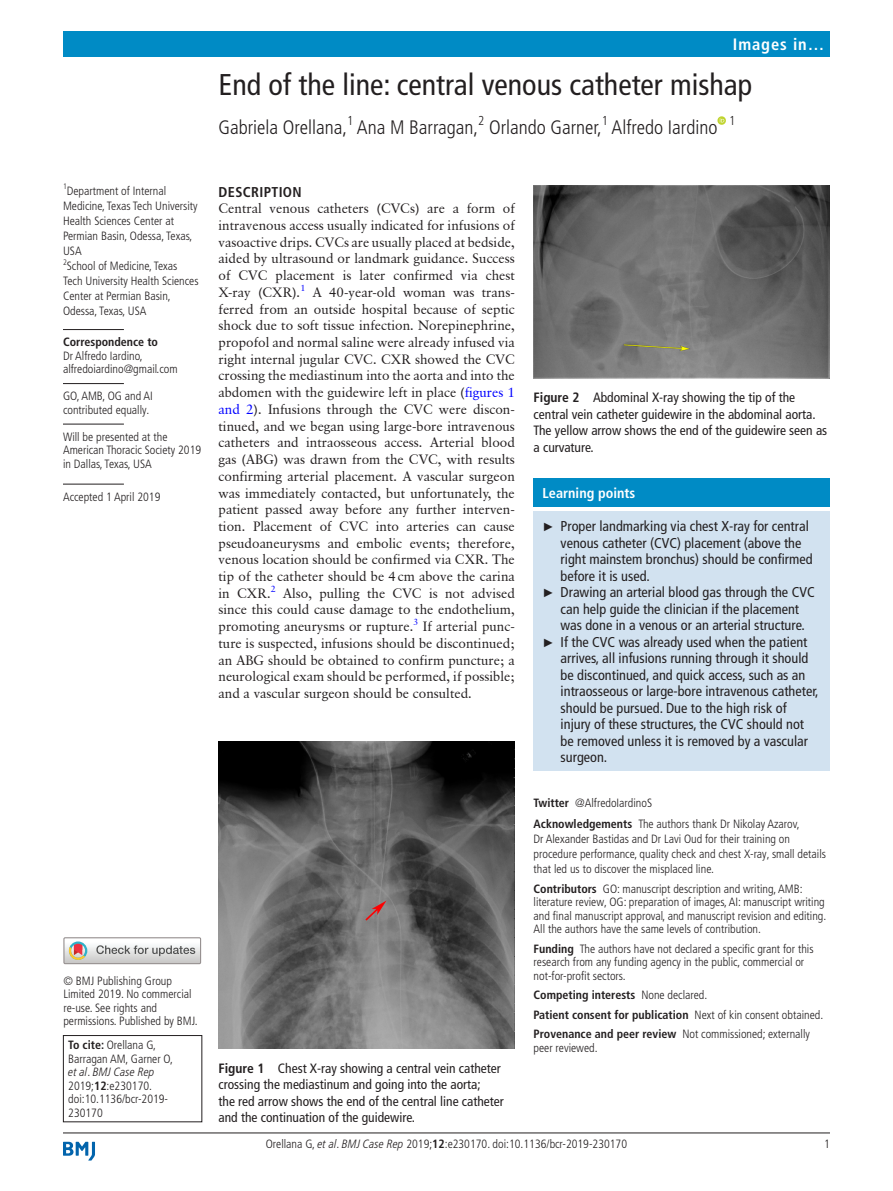
<style>
.page{position:relative;width:893px;height:1191px;background:#fff}
.page>*{position:absolute;margin:0;border:0;box-sizing:border-box;transform-origin:0 0}
.t1{font:condensed 30px "Frutiger LT Pro";color:#231f20}
.t2{font:300 condensed 19.5px "Frutiger LT Pro";color:#231f20}
.t3{font:700 condensed 16.5px "Frutiger LT Std";letter-spacing:.055em;color:#fff}
.t4{font:condensed 14.25px "Frutiger LT Pro";color:#231f20}
.t5{font:700 condensed 14.25px "Frutiger LT Pro";color:#fff}
.t6{font:700 condensed 14.25px "Frutiger LT Pro";letter-spacing:.025em;color:#231f20}
.t7{font:13.5px/16.6px "Classical Garamond BT";color:#231f20;text-align:justify}
.t8{font:condensed 13.5px/16.5px "Frutiger LT Pro";color:#231f20}
.t9{font:300 condensed 12px/13.5px "Frutiger LT Pro";color:#231f20}
.t10{font:700 condensed 12px/19.5px "Frutiger LT Pro";color:#231f20}
.t11{font:9px "Classical Garamond BT";color:#00f}
.s1{font-weight:700}
.s2{font-style:italic}
.s3{color:#00f}
.s4{font-family:"Arial";font-stretch:normal;font-size:12px}
.s5{font-weight:300}
</style>
<div class="page">
<hr style="left:63px;top:1132px;width:767px;height:1px;background:#231f20">
<svg style="left:63px;top:1141px;width:32px;height:19px"></svg>
<svg style="left:717px;top:116px;width:9px;height:9px"></svg>
<div style="left:63px;top:31px;width:767px;height:25px;background:#008bc5"></div>
<div style="left:63px;top:1035px;width:139px;height:87px;border:1px solid #231f20"></div>
<hr style="left:63px;top:329px;width:61px;height:1px;background:#231f20">
<hr style="left:63px;top:383px;width:61px;height:1px;background:#231f20">
<hr style="left:63px;top:424px;width:61px;height:1px;background:#231f20">
<hr style="left:63px;top:484px;width:61px;height:1px;background:#231f20">
<div style="left:63px;top:937px;width:138px;height:27px;border:1px solid #969090"></div>
<svg style="left:64px;top:937px;width:137px;height:26px"></svg>
<img style="left:219px;top:741px;width:296px;height:307px">
<img style="left:534px;top:186px;width:296px;height:192px">
<div style="left:534px;top:478px;width:296px;height:29px;background:#008bc5"></div>
<div style="left:534px;top:511px;width:296px;height:260px;background:#d2e2f0"></div>
<p class="t3" style="left:733px;top:34px;width:93px">Images in…</p>
<h1 class="t1" style="left:219px;top:67px;width:535px">End of the line: central venous catheter mishap</h1>
<h2 class="t2" style="left:219px;top:116px;width:518px">Gabriela Orellana,<sup>1</sup> Ana M Barragan,<sup>2</sup> Orlando Garner,<sup>1</sup> Alfredo Iardino <sup>1</sup></h2>
<p class="t9" style="left:63px;top:183px;width:137px;line-height:15px"><sup>1</sup>Department of Internal<br>Medicine, Texas Tech University<br>Health Sciences Center at<br>Permian Basin, Odessa, Texas,<br>USA<br><sup>2</sup>School of Medicine, Texas<br>Tech University Health Sciences<br>Center at Permian Basin,<br>Odessa, Texas, USA</p>
<p class="t10" style="left:63px;top:332px;width:97px">Correspondence to</p>
<p class="t9" style="left:63px;top:349px;width:116px">Dr Alfredo Iardino, alfredoiardino@gmail.com</p>
<p class="t9" style="left:63px;top:390px;width:91px">GO, AMB, OG and AI contributed equally.</p>
<p class="t9" style="left:63px;top:430px;width:140px">Will be presented at the<br>American Thoracic Society 2019 in Dallas, Texas, USA</p>
<p class="t9" style="left:63px;top:490px;width:99px">Accepted 1 April 2019</p>
<p class="t9" style="left:63px;top:973px;width:136px">© BMJ Publishing Group<br>Limited 2019. No commercial re-use. See rights and permissions. Published by BMJ.</p>
<p class="t9" style="left:68px;top:1038px;width:106px"><span class="s1">To cite:</span> Orellana G,<br>Barragan AM, Garner O, <span class="s2">et al</span>. <span class="s2">BMJ Case Rep<br></span>2019;<span class="s1">12</span>:e230170. doi:10.1136/bcr-2019-<br>230170</p>
<p class="t6" style="left:219px;top:183px;width:85px">Description</p>
<p class="t7" style="left:219px;top:200px;width:298px">Central venous catheters (CVCs) are a form of intravenous access usually indicated for infusions of vasoactive drips. CVCs are usually placed at bedside, aided by ultrasound or landmark guidance. Success of CVC placement is later confirmed via chest X-ray (CXR).</p>
<p class="t11" style="left:300px;top:282px;width:6px">1</p>
<p class="t7" style="left:219px;top:284px;width:298px;text-indent:94px">A 40-year-old woman was trans&shy;ferred from an outside hospital because of septic shock due to soft tissue infection. Norepinephrine, propofol and normal saline were already infused via right internal jugular CVC. CXR showed the CVC crossing the mediastinum into the aorta and into the abdomen with the guidewire left in place (<span class="s3">figures 1 and 2</span>). Infusions through the CVC were discon&shy;tinued, and we began using large-bore intravenous catheters and intraosseous access. Arterial blood gas (ABG) was drawn from the CVC, with results confirming arterial placement. A vascular surgeon was immediately contacted, but unfortunately, the patient passed away before any further interven&shy;tion. Placement of CVC into arteries can cause pseudoaneurysms and embolic events; therefore, venous location should be confirmed via CXR. The tip of the catheter should be 4cm above the carina in CXR.</p>
<p class="t11" style="left:271px;top:583px;width:6px">2</p>
<p class="t7" style="left:219px;top:584px;width:298px;text-indent:65px">Also, pulling the CVC is not advised since this could cause damage to the endothelium, promoting aneurysms or rupture.</p>
<p class="t11" style="left:413px;top:616px;width:6px">3</p>
<p class="t7" style="left:219px;top:618px;width:298px;text-indent:204px">If arterial punc&shy;ture is suspected, infusions should be discontinued; an ABG should be obtained to confirm puncture; a neurological exam should be performed, if possible; and a vascular surgeon should be consulted.</p>
<p class="t8" style="left:219px;top:1059px;width:287px"><span class="s1">Figure 1</span> Chest X-ray showing a central vein catheter crossing the mediastinum and going into the aorta;<br>the red arrow shows the end of the central line catheter and the continuation of the guidewire.</p>
<p class="t8" style="left:534px;top:389px;width:295px"><span class="s1">Figure 2</span> Abdominal X-ray showing the tip of the central vein catheter guidewire in the abdominal aorta.<br>The yellow arrow shows the end of the guidewire seen as a curvature.</p>
<p class="t5" style="left:543px;top:485px;width:94px">Learning points</p>
<p class="t4" style="left:543px;top:518px;width:268px"><span class="s4">►</span> Proper landmarking via chest X-ray for central</p>
<p class="t4" style="left:561px;top:534px;width:242px">venous catheter (CVC) placement (above the</p>
<p class="t4" style="left:561px;top:551px;width:253px">right mainstem bronchus) should be confirmed</p>
<p class="t4" style="left:561px;top:567px;width:91px">before it is used.</p>
<p class="t4" style="left:543px;top:584px;width:274px"><span class="s4">►</span> Drawing an arterial blood gas through the CVC</p>
<p class="t4" style="left:561px;top:600px;width:240px">can help guide the clinician if the placement</p>
<p class="t4" style="left:561px;top:617px;width:246px">was done in a venous or an arterial structure.</p>
<p class="t4" style="left:543px;top:633px;width:266px"><span class="s4">►</span> If the CVC was already used when the patient</p>
<p class="t4" style="left:561px;top:650px;width:249px">arrives, all infusions running through it should</p>
<p class="t4" style="left:561px;top:666px;width:246px">be discontinued, and quick access, such as an</p>
<p class="t4" style="left:561px;top:683px;width:260px">intraosseous or large-bore intravenous catheter,</p>
<p class="t4" style="left:561px;top:699px;width:228px">should be pursued. Due to the high risk of</p>
<p class="t4" style="left:561px;top:716px;width:245px">injury of these structures, the CVC should not</p>
<p class="t4" style="left:561px;top:732px;width:249px">be removed unless it is removed by a vascular</p>
<p class="t4" style="left:561px;top:749px;width:48px">surgeon.</p>
<p class="t9" style="left:534px;top:792px;width:268px;line-height:21px"><span class="s1">Twitter</span> @AlfredoIardinoS<br><span class="s1">Acknowledgements</span> The authors thank Dr Nikolay Azarov,</p>
<p class="t9" style="left:534px;top:831px;width:294px;line-height:15px">Dr Alexander Bastidas and Dr Lavi Oud for their training on procedure performance, quality check and chest X-ray, small details that led us to discover the misplaced line.</p>
<p class="t9" style="left:534px;top:882px;width:294px"><span class="s1">Contributors</span> GO: manuscript description and writing, AMB: literature review, OG: preparation of images, AI: manuscript writing and final manuscript approval, and manuscript revision and editing.<br>All the authors have the same levels of contribution.</p>
<p class="t9" style="left:534px;top:942px;width:282px"><span class="s1">Funding</span> The authors have not declared a specific grant for this research from any funding agency in the public, commercial or not-for-profit sectors.</p>
<p class="t10" style="left:534px;top:985px;width:291px">Competing interests <span class="s5">None declared.<br></span>Patient consent for publication <span class="s5">Next of kin consent obtained.<br></span>Provenance and peer review <span class="s5">Not commissioned; externally</span></p>
<p class="t9" style="left:534px;top:1041px;width:66px">peer reviewed.</p>
<p class="t9" style="left:266px;top:1136px;width:363px">Orellana G, <span class="s2">et al</span>. <span class="s2">BMJ Case Rep</span> 2019;<span class="s1">12</span>:e230170. doi:10.1136/bcr-2019-230170</p>
<p class="t9" style="left:824px;top:1136px;width:7px">1</p>
</div>
